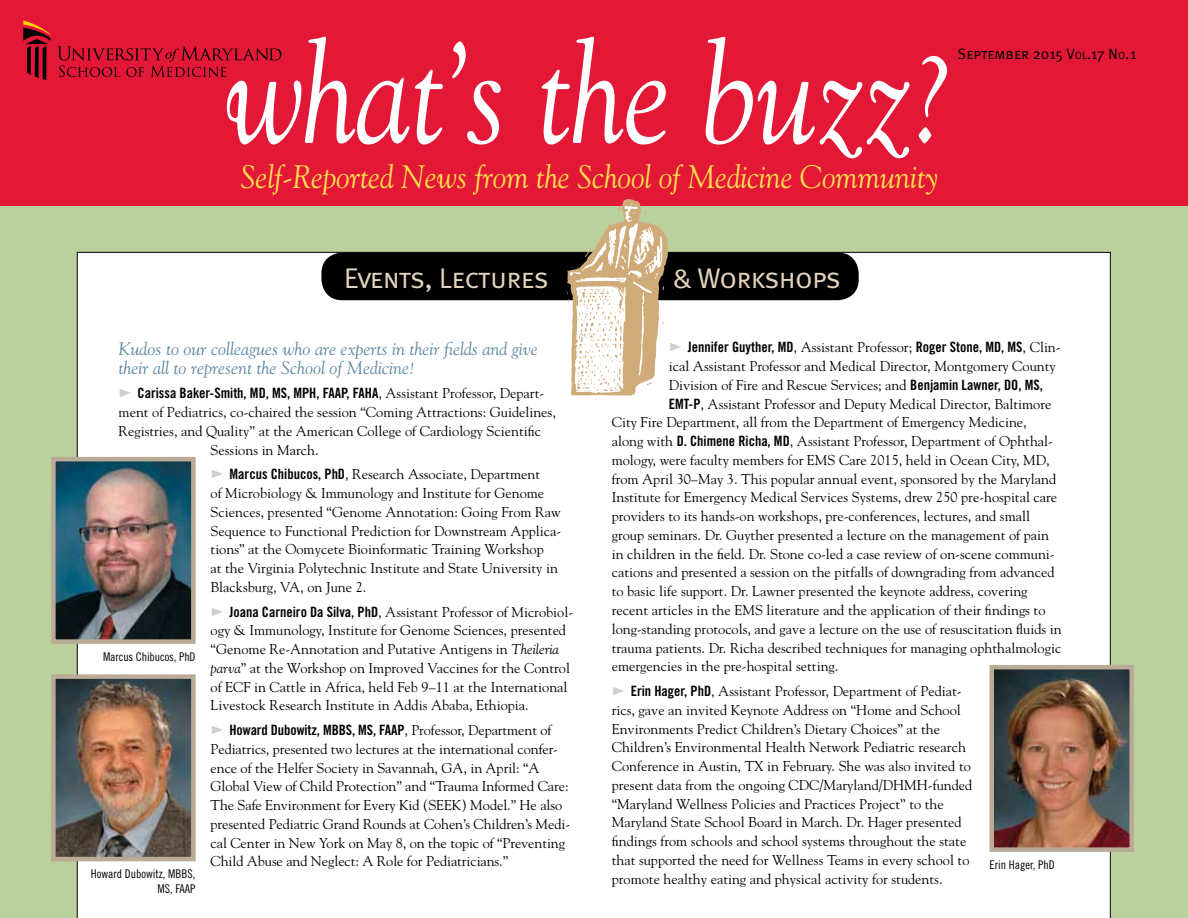
<style>
.page{position:relative;width:1188px;height:918px;background:#bad19e}
.page>*{position:absolute;margin:0;border:0;box-sizing:border-box;transform-origin:0 0}
.t1{font:italic 142.5px "Goudy";color:#fff;scale:.85 1}
.t2{font:italic 32.4px "Goudy";letter-spacing:-.005em;color:#ffe04d;scale:.95 1}
.t3{font:28.5px "Meta Normal Caps";letter-spacing:-.025em;color:#e2d3bd}
.t4{font:italic 18px/18.8px "Goudy";color:#5d87a1}
.t5{font:15px "Meta Normal Caps";color:#000}
.t6{font:14.25px/18.8px "Goudy";color:#000}
.t7{font:14.25px "Trade Gothic Bold Cond Twenty";color:#000}
.t8{font:12px/15px "Trade Gothic Cond Eighteen";color:#000;text-align:right}
.s1{font-style:inherit}
.s2{font-size:10.5px}
.s3{font-family:"Goudy"}
.s4{font-family:"Trade Gothic Bold Cond Twenty"}
.s5{font-style:italic}
</style>
<div class="page">
<div style="left:77px;top:252px;width:1034px;height:666px;background:#fff"></div>
<div style="left:0;top:0;width:1188px;height:206px;background:#e31837"></div>
<svg style="left:57px;top:46px;width:225px;height:31px"></svg>
<svg style="left:23px;top:20px;width:27px;height:60px"></svg>
<img style="left:56px;top:462px;width:135px;height:177px">
<div style="left:51px;top:457px;width:145px;height:187px;border:4px solid #b9ab96"></div>
<div style="left:321px;top:253px;width:538px;height:47px;background:#000;border-radius:21px"></div>
<img style="left:994px;top:670px;width:135px;height:177px">
<div style="left:989px;top:665px;width:145px;height:187px;border:4px solid #b9ab96"></div>
<img style="left:56px;top:679px;width:135px;height:177px">
<div style="left:51px;top:674px;width:145px;height:187px;border:4px solid #b9ab96"></div>
<svg style="left:120px;top:389px;width:11px;height:9px"></svg>
<svg style="left:212px;top:470px;width:11px;height:9px"></svg>
<svg style="left:212px;top:607px;width:11px;height:9px"></svg>
<svg style="left:212px;top:726px;width:11px;height:8px"></svg>
<svg style="left:567px;top:199px;width:114px;height:197px"></svg>
<svg style="left:613px;top:687px;width:11px;height:8px"></svg>
<h1 class="t1" style="left:224px;top:7px;width:864px">what’s the buzz?</h1>
<h2 class="t2" style="left:240px;top:158px;width:737px">Self-Reported News from the School of Medicine Community</h2>
<p class="t5" style="left:958px;top:45px;width:180px">September 2015 <span class="s1">V</span><span class="s2">ol</span><span class="s1">.17 N</span><span class="s2">o</span><span class="s1">.1</span></p>
<h3 class="t3" style="left:344px;top:261px;width:207px">Events, Lectures</h3>
<h3 class="t3" style="left:673px;top:261px;width:169px">&amp; Workshops</h3>
<p class="t4" style="left:119px;top:339px;width:421px">Kudos to our colleagues who are experts in their fields and give their all to represent the School of Medicine!</p>
<p class="t7" style="left:138px;top:385px;width:408px">Carissa Baker-Smith, MD, MS, MPH, FAAP, FAHA<span class="s3">, Assistant Professor, Depart-</span></p>
<p class="t6" style="left:119px;top:402px;width:439px">ment of Pediatrics, co-chaired the session “Coming Attractions: Guidelines,</p>
<p class="t6" style="left:119px;top:421px;width:424px">Registries, and Quality” at the American College of Cardiology Scientific</p>
<p class="t6" style="left:211px;top:440px;width:110px">Sessions in March.</p>
<p class="t6" style="left:211px;top:465px;width:352px;text-indent:19px"><span class="s4">Marcus Chibucos, PhD</span>, Research Associate, Department<br>of Microbiology &amp; Immunology and Institute for Genome Sciences, presented “Genome Annotation: Going From Raw Sequence to Functional Prediction for Downstream Applica&shy;tions” at the Oomycete Bioinformatic Training Workshop<br>at the Virginia Polytechnic Institute and State University in Blacksburg, VA, on June 2.</p>
<p class="t6" style="left:211px;top:602px;width:364px;text-indent:19px"><span class="s4">Joana Carneiro Da Silva, PhD</span>, Assistant Professor of Microbiol&shy;ogy &amp; Immunology, Institute for Genome Sciences, presented “Genome Re-Annotation and Putative Antigens in <span class="s5">Theileria parva</span>” at the Workshop on Improved Vaccines for the Control of ECF in Cattle in Africa, held Feb 9–11 at the International Livestock Research Institute in Addis Ababa, Ethiopia.</p>
<p class="t7" style="left:230px;top:721px;width:323px">Howard Dubowitz, MBBS, MS, FAAP<span class="s3">, Professor, Department of</span></p>
<p class="t6" style="left:211px;top:739px;width:361px">Pediatrics, presented two lectures at the international confer&shy;ence of the Helfer Society in Savannah, GA, in April: “A Global View of Child Protection” and “Trauma Informed Care:<br>The Safe Environment for Every Kid (SEEK) Model.” He also presented Pediatric Grand Rounds at Cohen’s Children’s Medi&shy;cal Center in New York on May 8, on the topic of “Preventing Child Abuse and Neglect: A Role for Pediatricians.”</p>
<p class="t8" style="left:103px;top:649px;width:94px">Marcus Chibucos, PhD</p>
<p class="t8" style="left:91px;top:867px;width:106px">Howard Dubowitz, MBBS,<br>MS, FAAP</p>
<p class="t7" style="left:688px;top:339px;width:374px">Jennifer Guyther, MD<span class="s3">, Assistant Professor;</span> Roger Stone, MD, MS<span class="s3">, Clin-</span></p>
<p class="t6" style="left:669px;top:356px;width:389px">ical Assistant Professor and Medical Director, Montgomery County</p>
<p class="t6" style="left:669px;top:375px;width:376px">Division of Fire and Rescue Services; and <span class="s4">Benjamin Lawner, DO, MS,</span></p>
<p class="t6" style="left:669px;top:394px;width:384px"><span class="s4">EMT-P</span>, Assistant Professor and Deputy Medical Director, Baltimore</p>
<p class="t6" style="left:612px;top:413px;width:417px">City Fire Department, all from the Department of Emergency Medicine,</p>
<p class="t6" style="left:612px;top:431px;width:443px">along with <span class="s4">D. Chimene Richa, MD</span>, Assistant Professor, Department of Ophthal-</p>
<p class="t6" style="left:612px;top:450px;width:439px">mology, were faculty members for EMS Care 2015, held in Ocean City, MD,</p>
<p class="t6" style="left:612px;top:469px;width:446px">from April 30–May 3. This popular annual event, sponsored by the Maryland</p>
<p class="t6" style="left:612px;top:488px;width:447px">Institute for Emergency Medical Services Systems, drew 250 pre-hospital care</p>
<p class="t6" style="left:612px;top:506px;width:420px">providers to its hands-on workshops, pre-conferences, lectures, and small</p>
<p class="t6" style="left:612px;top:525px;width:439px">group seminars. Dr. Guyther presented a lecture on the management of pain</p>
<p class="t6" style="left:612px;top:544px;width:444px">in children in the field. Dr. Stone co-led a case review of on-scene communi-</p>
<p class="t6" style="left:612px;top:563px;width:444px">cations and presented a session on the pitfalls of downgrading from advanced</p>
<p class="t6" style="left:612px;top:581px;width:417px">to basic life support. Dr. Lawner presented the keynote address, covering</p>
<p class="t6" style="left:612px;top:600px;width:435px">recent articles in the EMS literature and the application of their findings to</p>
<p class="t6" style="left:612px;top:619px;width:451px">long-standing protocols, and gave a lecture on the use of resuscitation fluids in</p>
<p class="t6" style="left:612px;top:638px;width:451px">trauma patients. Dr. Richa described techniques for managing ophthalmologic</p>
<p class="t6" style="left:612px;top:657px;width:228px">emergencies in the pre-hospital setting.</p>
<p class="t6" style="left:612px;top:681px;width:362px;text-indent:19px"><span class="s4">Erin Hager, PhD</span>, Assistant Professor, Department of Pediat&shy;rics, gave an invited Keynote Address on “Home and School Environments Predict Children’s Dietary Choices” at the Children’s Environmental Health Network Pediatric research Conference in Austin, TX in February. She was also invited to present data from the ongoing CDC/Maryland/DHMH-funded “Maryland Wellness Policies and Practices Project” to the Maryland State School Board in March. Dr. Hager presented findings from schools and school systems throughout the state that supported the need for Wellness Teams in every school to promote healthy eating and physical activity for students.</p>
<p class="t8" style="left:989px;top:857px;width:67px">Erin Hager, PhD</p>
</div>
